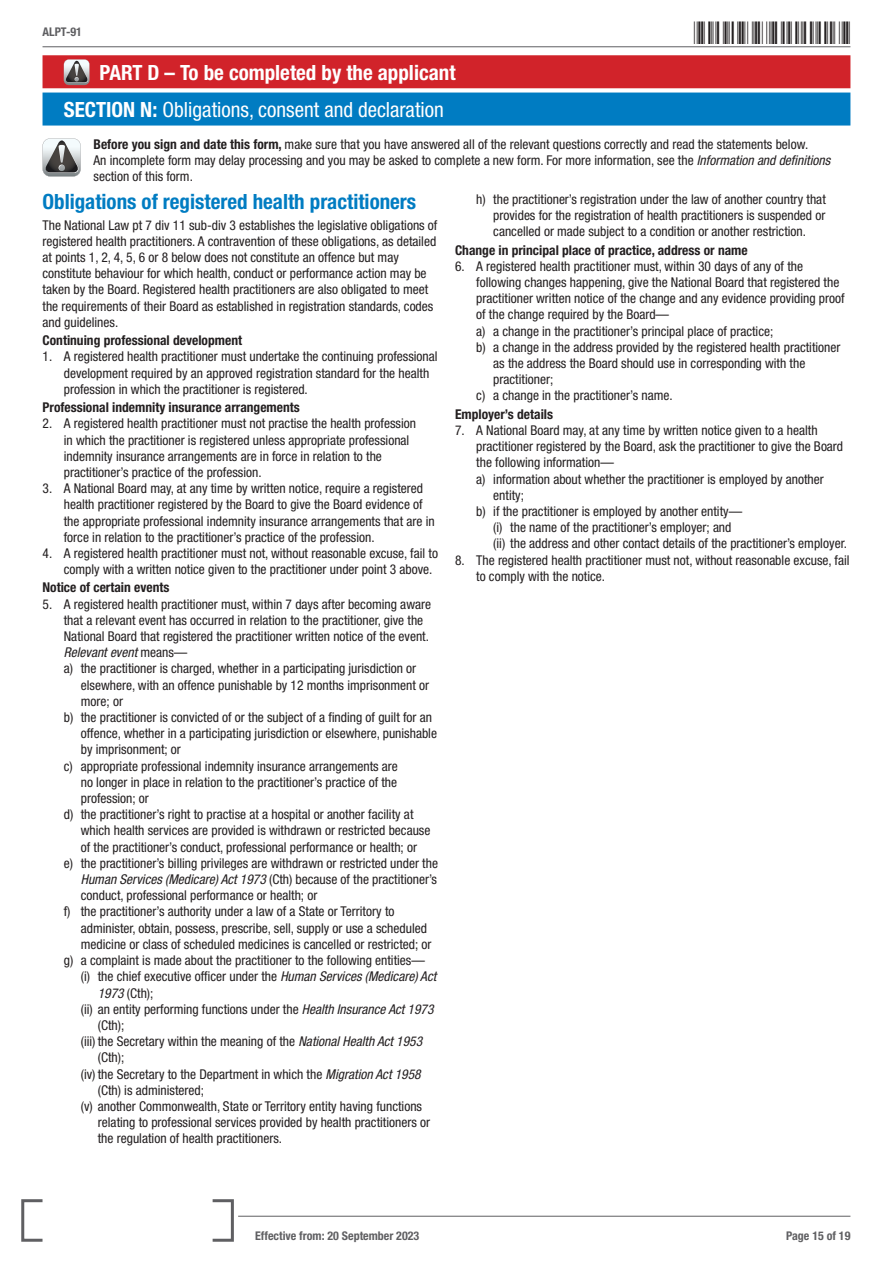
<style>
.page{position:relative;width:893px;height:1263px;background:#fff}
.page>*{position:absolute;margin:0;border:0;box-sizing:border-box;transform-origin:0 0}
.t1{font:30px "Free 3 of 9";letter-spacing:.1em;color:#231f20}
.Section-header{font:condensed 21px "Helvetica Neue LT Std";color:#fff}
.Guidelines-header{font:700 condensed 21px "Helvetica Neue LT Std";color:#007cc2}
.Section-header-2{font:700 condensed 21px "Helvetica Neue LT Std";color:#fff}
.Guidelines-paragraph{font:condensed 13.5px/16.2px "Helvetica Neue LT Std";color:#231f20}
.Section_additional_info{font:condensed 13.5px/16.2px "Helvetica Neue LT Std";color:#231f20}
.Guidelines-paragraph-2{font:700 condensed 13.5px "Helvetica Neue LT Std";color:#231f20}
.t2{font:700 condensed 12px "Helvetica Neue LT Std";color:#5f5f62}
.s1{font-weight:700}
.s2{font-style:italic}
</style>
<div class="page">
<svg style="left:21px;top:1199px;width:213px;height:43px"></svg>
<hr style="left:238px;top:1216px;width:612px;height:1px;background:#5f5f62">
<hr style="left:43px;top:47px;width:807px;height:1px;background:#5f5f62">
<div style="left:43px;top:55px;width:807px;height:33px;background:#d1232a"></div>
<svg style="left:64px;top:59px;width:26px;height:26px"></svg>
<div style="left:43px;top:93px;width:807px;height:33px;background:#007cc2"></div>
<svg style="left:43px;top:138px;width:38px;height:39px"></svg>
<p class="t2" style="left:43px;top:25px;width:41px">ALPT-91</p>
<h1 class="t1" style="left:694px;top:16px;width:158px">*ALPT-9115*</h1>
<p class="Section-header-2" style="left:100px;top:60px;width:357px">PART D – To be completed by the applicant</p>
<p class="Section-header" style="left:64px;top:97px;width:382px"><span class="s1">SECTION N:</span> Obligations, consent and declaration</p>
<p class="Section_additional_info" style="left:94px;top:136px;width:738px"><span class="s1">Before you sign and date this form,</span> make sure that you have answered all of the relevant questions correctly and read the statements below.<br>An incomplete form may delay processing and you may be asked to complete a new form. For more information, see the <span class="s2">Information and definitions </span>section of this form.</p>
<p class="Guidelines-header" style="left:43px;top:189px;width:375px">Obligations of registered health practitioners</p>
<p class="Guidelines-paragraph" style="left:43px;top:217px;width:396px">The National Law pt 7 div 11 sub-div 3 establishes the legislative obligations of registered health practitioners. A contravention of these obligations, as detailed at points 1, 2, 4, 5, 6 or 8 below does not constitute an offence but may constitute behaviour for which health, conduct or performance action may be taken by the Board. Registered health practitioners are also obligated to meet the requirements of their Board as established in registration standards, codes and guidelines.</p>
<p class="Guidelines-paragraph-2" style="left:43px;top:332px;width:201px">Continuing professional development</p>
<p class="Guidelines-paragraph" style="left:64px;top:348px;width:375px;text-indent:-21px">1. A registered health practitioner must undertake the continuing professional development required by an approved registration standard for the health profession in which the practitioner is registered.</p>
<p class="Guidelines-paragraph-2" style="left:43px;top:399px;width:259px">Professional indemnity insurance arrangements</p>
<p class="Guidelines-paragraph" style="left:64px;top:415px;width:354px;text-indent:-21px">2. A registered health practitioner must not practise the health profession in which the practitioner is registered unless appropriate professional indemnity insurance arrangements are in force in relation to the practitioner’s practice of the profession.</p>
<p class="Guidelines-paragraph" style="left:64px;top:480px;width:372px;text-indent:-21px">3. A National Board may, at any time by written notice, require a registered health practitioner registered by the Board to give the Board evidence of the appropriate professional indemnity insurance arrangements that are in force in relation to the practitioner’s practice of the profession.</p>
<p class="Guidelines-paragraph" style="left:64px;top:545px;width:376px;text-indent:-21px">4. A registered health practitioner must not, without reasonable excuse, fail to comply with a written notice given to the practitioner under point 3 above.</p>
<p class="Guidelines-paragraph-2" style="left:43px;top:579px;width:128px">Notice of certain events</p>
<p class="Guidelines-paragraph" style="left:64px;top:596px;width:369px;text-indent:-21px">5. A registered health practitioner must, within 7 days after becoming aware that a relevant event has occurred in relation to the practitioner, give the National Board that registered the practitioner written notice of the event.<br><span class="s2">Relevant event</span> means—</p>
<p class="Guidelines-paragraph" style="left:81px;top:660px;width:350px;text-indent:-17px">a) the practitioner is charged, whether in a participating jurisdiction or elsewhere, with an offence punishable by 12 months imprisonment or more; or</p>
<p class="Guidelines-paragraph" style="left:81px;top:709px;width:358px;text-indent:-17px">b) the practitioner is convicted of or the subject of a finding of guilt for an offence, whether in a participating jurisdiction or elsewhere, punishable by imprisonment; or</p>
<p class="Guidelines-paragraph" style="left:81px;top:758px;width:319px;text-align:justify;text-indent:-17px">c) appropriate professional indemnity insurance arrangements are no longer in place in relation to the practitioner’s practice of the profession; or</p>
<p class="Guidelines-paragraph" style="left:81px;top:806px;width:351px;text-indent:-17px">d) the practitioner’s right to practise at a hospital or another facility at which health services are provided is withdrawn or restricted because of the practitioner’s conduct, professional performance or health; or</p>
<p class="Guidelines-paragraph" style="left:81px;top:855px;width:359px;text-align:justify;text-indent:-17px">e) the practitioner’s billing privileges are withdrawn or restricted under the <span class="s2">Human Services (Medicare) Act 1973</span> (Cth) because of the practitioner’s conduct, professional performance or health; or</p>
<p class="Guidelines-paragraph" style="left:81px;top:903px;width:352px;text-indent:-17px">f) the practitioner’s authority under a law of a State or Territory to administer, obtain, possess, prescribe, sell, supply or use a scheduled medicine or class of scheduled medicines is cancelled or restricted; or</p>
<p class="Guidelines-paragraph" style="left:64px;top:952px;width:363px">g) a complaint is made about the practitioner to the following entities—</p>
<p class="Guidelines-paragraph" style="left:98px;top:968px;width:340px;text-indent:-17px">(i) the chief executive officer under the <span class="s2">Human Services (Medicare) Act<br>1973</span> (Cth);</p>
<p class="Guidelines-paragraph" style="left:98px;top:1001px;width:337px;text-indent:-17px">(ii) an entity performing functions under the <span class="s2">Health Insurance Act 1973 </span>(Cth);</p>
<p class="Guidelines-paragraph" style="left:98px;top:1033px;width:326px;text-indent:-17px">(iii) the Secretary within the meaning of the <span class="s2">National Health Act 1953 </span>(Cth);</p>
<p class="Guidelines-paragraph" style="left:98px;top:1065px;width:324px;text-indent:-17px">(iv) the Secretary to the Department in which the <span class="s2">Migration Act 1958 </span>(Cth) is administered;</p>
<p class="Guidelines-paragraph" style="left:98px;top:1098px;width:334px;text-indent:-17px">(v) another Commonwealth, State or Territory entity having functions relating to professional services provided by health practitioners or the regulation of health practitioners.</p>
<p class="Guidelines-paragraph" style="left:493px;top:191px;width:334px;text-align:justify;text-indent:-17px">h) the practitioner’s registration under the law of another country that provides for the registration of health practitioners is suspended or cancelled or made subject to a condition or another restriction.</p>
<p class="Guidelines-paragraph-2" style="left:455px;top:242px;width:294px">Change in principal place of practice, address or name</p>
<p class="Guidelines-paragraph" style="left:476px;top:258px;width:370px;text-indent:-21px">6. A registered health practitioner must, within 30 days of any of the following changes happening, give the National Board that registered the practitioner written notice of the change and any evidence providing proof of the change required by the Board—</p>
<p class="Guidelines-paragraph" style="left:476px;top:323px;width:299px">a) a change in the practitioner’s principal place of practice;</p>
<p class="Guidelines-paragraph" style="left:493px;top:339px;width:349px;text-indent:-17px">b) a change in the address provided by the registered health practitioner as the address the Board should use in corresponding with the practitioner;</p>
<p class="Guidelines-paragraph" style="left:476px;top:387px;width:198px">c) a change in the practitioner’s name.</p>
<p class="Guidelines-paragraph-2" style="left:455px;top:406px;width:100px">Employer’s details</p>
<p class="Guidelines-paragraph" style="left:476px;top:422px;width:368px;text-indent:-21px">7. A National Board may, at any time by written notice given to a health practitioner registered by the Board, ask the practitioner to give the Board the following information—</p>
<p class="Guidelines-paragraph" style="left:493px;top:470px;width:332px;text-indent:-17px">a) information about whether the practitioner is employed by another entity;</p>
<p class="Guidelines-paragraph" style="left:476px;top:503px;width:267px">b) if the practitioner is employed by another entity—</p>
<p class="Guidelines-paragraph" style="left:493px;top:519px;width:240px">(i) the name of the practitioner’s employer; and</p>
<p class="Guidelines-paragraph" style="left:493px;top:535px;width:355px">(ii) the address and other contact details of the practitioner’s employer.</p>
<p class="Guidelines-paragraph" style="left:476px;top:551px;width:375px;text-indent:-21px">8. The registered health practitioner must not, without reasonable excuse, fail to comply with the notice.</p>
<p class="t2" style="left:255px;top:1228px;width:166px">Effective from: 20 September 2023</p>
<p class="t2" style="left:786px;top:1228px;width:66px">Page 15 of 19</p>
</div>
